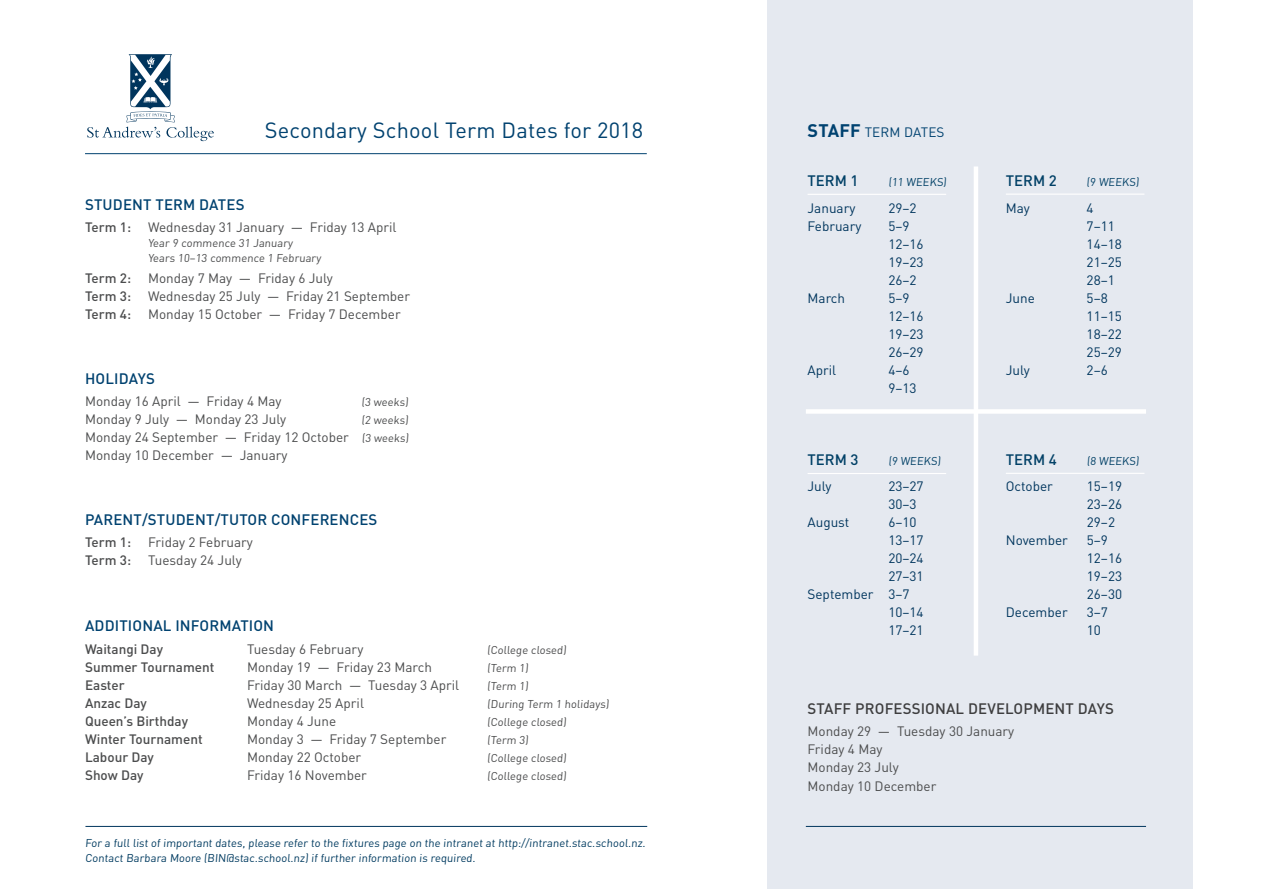
<style>
.page{position:relative;width:1263px;height:889px;background:#fff}
.page>*{position:absolute;margin:0;border:0;box-sizing:border-box;transform-origin:0 0}
.t1{font:21.75px "DIN";letter-spacing:.01em;color:#004270}
.t2{font:500 15px "DIN";letter-spacing:.01em;color:#004270}
.t3{font:500 15px "DIN";letter-spacing:.01em;color:#3e3e3f}
.t4{font:500 15px "DIN";color:#024167}
.t5{font:13.5px/18px "DIN";color:#4b4c4d}
.t6{font:13.5px/18px "DIN";color:#00355d}
.t7{font:500 13.5px "DIN";color:#4b4c4d}
.t8{font:13.5px "DIN";letter-spacing:.01em;color:#004270}
.t9{font:11.25px/15px "DIN";color:#013b60}
.t10{font:11.25px/15px "DIN";color:#4b4c4d}
.t11{font:11.25px "DIN";color:#024167}
.s1{font-weight:500}
.s2{font-size:11.25px}
.s3{font-weight:700;font-size:18px}
</style>
<div class="page">
<div style="left:767px;top:0;width:426px;height:889px;background:#e5e9f0"></div>
<svg style="left:87px;top:54px;width:127px;height:87px"></svg>
<hr style="left:807px;top:194px;width:139px;height:1px;background:#fff">
<hr style="left:1006px;top:194px;width:138px;height:1px;background:#fff">
<hr style="left:807px;top:473px;width:139px;height:1px;background:#fff">
<hr style="left:1006px;top:473px;width:138px;height:1px;background:#fff">
<hr style="left:85px;top:153px;width:562px;height:1px;background:#004270">
<hr style="left:85px;top:826px;width:562px;height:1px;background:#00355d">
<div style="left:806px;top:409px;width:340px;height:5px;background:#fff"></div>
<hr style="left:974px;top:166px;width:4px;height:489px;background:#fff">
<hr style="left:806px;top:826px;width:340px;height:1px;background:#00355d">
<h1 class="t1" style="left:265px;top:117px;width:380px">Secondary School Term Dates for 2018</h1>
<p class="t2" style="left:85px;top:195px;width:161px">STUDENT TERM DATES</p>
<p class="t5" style="left:85px;top:218px;width:313px"><span class="s1">Term 1:</span> Wednesday 31 January — Friday 13 April</p>
<p class="t10" style="left:148px;top:236px;width:176px">Year 9 commence 31 January<br>Years 10–13 commence 1 February</p>
<p class="t5" style="left:85px;top:268px;width:326px"><span class="s1">Term 2:</span> Monday 7 May — Friday 6 July<br><span class="s1">Term 3:</span> Wednesday 25 July — Friday 21 September<br><span class="s1">Term 4:</span> Monday 15 October — Friday 7 December</p>
<p class="t2" style="left:85px;top:368px;width:71px">HOLIDAYS</p>
<p class="t5" style="left:85px;top:391px;width:198px">Monday 16 April — Friday 4 May</p>
<p class="t10" style="left:361px;top:394px;width:50px">(3 weeks)</p>
<p class="t5" style="left:85px;top:409px;width:203px">Monday 9 July — Monday 23 July</p>
<p class="t10" style="left:361px;top:412px;width:50px">(2 weeks)</p>
<p class="t5" style="left:85px;top:427px;width:326px">Monday 24 September — Friday 12 October <span class="s2">(3 weeks)<br></span>Monday 10 December — January</p>
<p class="t2" style="left:85px;top:510px;width:294px">PARENT/STUDENT/TUTOR CONFERENCES</p>
<p class="t7" style="left:85px;top:534px;width:48px">Term 1:</p>
<p class="t5" style="left:148px;top:533px;width:106px">Friday 2 February</p>
<p class="t7" style="left:85px;top:552px;width:48px">Term 3:</p>
<p class="t5" style="left:148px;top:551px;width:95px">Tuesday 24 July</p>
<p class="t2" style="left:85px;top:616px;width:191px">ADDITIONAL INFORMATION</p>
<p class="t7" style="left:85px;top:640px;width:79px">Waitangi Day</p>
<p class="t5" style="left:247px;top:639px;width:118px">Tuesday 6 February</p>
<p class="t10" style="left:487px;top:642px;width:82px">(College closed)</p>
<p class="t7" style="left:85px;top:658px;width:131px">Summer Tournament</p>
<p class="t5" style="left:247px;top:657px;width:186px">Monday 19 — Friday 23 March</p>
<p class="t10" style="left:487px;top:660px;width:44px">(Term 1)</p>
<p class="t7" style="left:85px;top:676px;width:41px">Easter</p>
<p class="t5" style="left:247px;top:675px;width:214px">Friday 30 March — Tuesday 3 April</p>
<p class="t10" style="left:487px;top:678px;width:44px">(Term 1)</p>
<p class="t7" style="left:85px;top:694px;width:63px">Anzac Day</p>
<p class="t5" style="left:247px;top:693px;width:118px">Wednesday 25 April</p>
<p class="t10" style="left:487px;top:696px;width:125px">(During Term 1 holidays)</p>
<p class="t7" style="left:85px;top:712px;width:105px">Queen’s Birthday</p>
<p class="t5" style="left:247px;top:711px;width:91px">Monday 4 June</p>
<p class="t10" style="left:487px;top:714px;width:82px">(College closed)</p>
<p class="t7" style="left:85px;top:730px;width:119px">Winter Tournament</p>
<p class="t5" style="left:247px;top:729px;width:201px">Monday 3 — Friday 7 September</p>
<p class="t10" style="left:487px;top:732px;width:44px">(Term 3)</p>
<p class="t7" style="left:85px;top:748px;width:70px">Labour Day</p>
<p class="t5" style="left:247px;top:747px;width:116px">Monday 22 October</p>
<p class="t10" style="left:487px;top:750px;width:82px">(College closed)</p>
<p class="t7" style="left:85px;top:766px;width:60px">Show Day</p>
<p class="t5" style="left:247px;top:765px;width:121px">Friday 16 November</p>
<p class="t10" style="left:487px;top:768px;width:82px">(College closed)</p>
<p class="t9" style="left:85px;top:835px;width:563px">For a full list of important dates, please refer to the fixtures page on the intranet at http://intranet.stac.school.nz.<br>Contact Barbara Moore (BIN@stac.school.nz) if further information is required.</p>
<p class="t8" style="left:807px;top:124px;width:138px"><span class="s3">STAFF</span> TERM DATES</p>
<p class="t4" style="left:807px;top:171px;width:53px">TERM 1</p>
<p class="t11" style="left:888px;top:175px;width:61px">(11 WEEKS)</p>
<p class="t6" style="left:807px;top:199px;width:49px">January</p>
<p class="t6" style="left:888px;top:199px;width:30px">29–2</p>
<p class="t6" style="left:807px;top:217px;width:55px">February</p>
<p class="t6" style="left:888px;top:217px;width:37px">5–9<br>12–16<br>19–23<br>26–2</p>
<p class="t6" style="left:807px;top:289px;width:39px">March</p>
<p class="t6" style="left:888px;top:289px;width:37px">5–9<br>12–16<br>19–23<br>26–29</p>
<p class="t6" style="left:807px;top:361px;width:30px">April</p>
<p class="t6" style="left:888px;top:361px;width:30px">4–6<br>9–13</p>
<p class="t4" style="left:807px;top:450px;width:53px">TERM 3</p>
<p class="t11" style="left:888px;top:454px;width:55px">(9 WEEKS)</p>
<p class="t6" style="left:807px;top:477px;width:26px">July</p>
<p class="t6" style="left:888px;top:477px;width:37px">23–27<br>30–3</p>
<p class="t6" style="left:807px;top:513px;width:43px">August</p>
<p class="t6" style="left:888px;top:513px;width:30px">6–10</p>
<p class="t6" style="left:888px;top:531px;width:37px">13–17</p>
<p class="t6" style="left:888px;top:549px;width:37px">20–24</p>
<p class="t6" style="left:888px;top:567px;width:37px">27–31</p>
<p class="t6" style="left:807px;top:585px;width:103px">September 3–7</p>
<p class="t6" style="left:888px;top:603px;width:37px">10–14</p>
<p class="t6" style="left:888px;top:621px;width:37px">17–21</p>
<p class="t4" style="left:1006px;top:171px;width:53px">TERM 2</p>
<p class="t11" style="left:1087px;top:175px;width:55px">(9 WEEKS)</p>
<p class="t6" style="left:1006px;top:199px;width:26px">May</p>
<p class="t6" style="left:1086px;top:199px;width:37px">4<br>7–11<br>14–18<br>21–25<br>28–1</p>
<p class="t6" style="left:1006px;top:289px;width:31px">June</p>
<p class="t6" style="left:1087px;top:289px;width:37px">5–8<br>11–15<br>18–22<br>25–29</p>
<p class="t6" style="left:1006px;top:361px;width:26px">July</p>
<p class="t6" style="left:1087px;top:361px;width:23px">2–6</p>
<p class="t4" style="left:1006px;top:450px;width:53px">TERM 4</p>
<p class="t11" style="left:1087px;top:454px;width:55px">(8 WEEKS)</p>
<p class="t6" style="left:1006px;top:477px;width:49px">October</p>
<p class="t6" style="left:1087px;top:477px;width:37px;text-align:justify">15–19<br>23–26<br>29–2</p>
<p class="t6" style="left:1006px;top:531px;width:64px">November</p>
<p class="t6" style="left:1087px;top:531px;width:37px">5–9<br>12–16<br>19–23<br>26–30</p>
<p class="t6" style="left:1006px;top:603px;width:63px">December</p>
<p class="t6" style="left:1087px;top:603px;width:23px">3–7<br>10</p>
<p class="t3" style="left:807px;top:699px;width:308px">STAFF PROFESSIONAL DEVELOPMENT DAYS</p>
<p class="t5" style="left:807px;top:722px;width:208px">Monday 29 — Tuesday 30 January<br>Friday 4 May<br>Monday 23 July<br>Monday 10 December</p>
</div>
